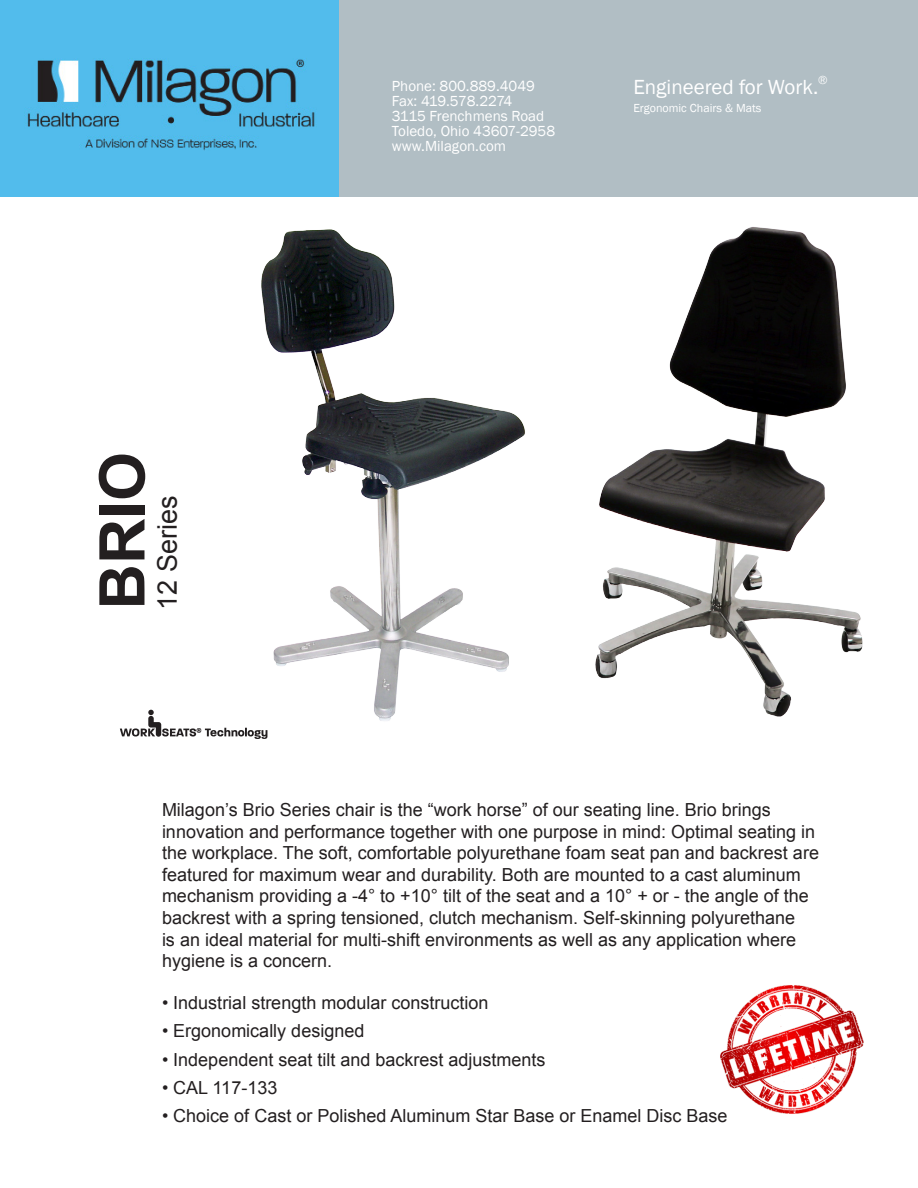
<style>
.page{position:relative;width:918px;height:1188px;background:#fff}
.page>*{position:absolute;margin:0;border:0;box-sizing:border-box;transform-origin:0 0}
.t1{font:700 63px "Arial";color:#231f20}
.t2{font:27px "Arial";color:#231f20}
.t3{font:21px "Franklin Gothic";color:#fff}
.body{font:18px/21.6px "Arial";color:#231f20}
.bullets{font:18px "Arial";color:#231f20}
.t4{font:15px "Franklin Gothic";color:#fff}
.t5{font:15px "Franklin Gothic";letter-spacing:-.02em;color:#fff}
.t6{font:12.3px "Franklin Gothic";color:#fff}
.t7{font:12px "Franklin Gothic";color:#fff}
</style>
<div class="page">
<svg style="left:120px;top:710px;width:147px;height:29px"></svg>
<div style="left:0;top:0;width:918px;height:197px;background:#b1bec4"></div>
<div style="left:0;top:0;width:339px;height:196px;background:#52bcec"></div>
<img style="left:27px;top:58px;width:288px;height:92px">
<img style="left:720px;top:985px;width:144px;height:129px">
<img style="left:595px;top:227px;width:268px;height:490px">
<img style="left:241px;top:229px;width:284px;height:500px">
<p class="t4" style="left:392px;top:77px;width:145px">Phone: 800.889.4049</p>
<p class="t5" style="left:392px;top:92px;width:122px">Fax: 419.578.2274</p>
<p class="t4" style="left:392px;top:107px;width:154px">3115 Frenchmens Road</p>
<p class="t4" style="left:392px;top:122px;width:165px">Toledo, Ohio 43607-2958</p>
<p class="t4" style="left:392px;top:137px;width:116px">www.Milagon.com</p>
<p class="t3" style="left:633px;top:74px;width:186px">Engineered for Work.</p>
<p class="t6" style="left:818px;top:73px;width:11px">®</p>
<p class="t7" style="left:633px;top:101px;width:129px">Ergonomic Chairs &amp; Mats</p>
<p class="t1" style="left:80px;top:610px;width:159px;rotate:-90deg">BRIO</p>
<p class="t2" style="left:150px;top:610px;width:116px;rotate:-90deg">12 Series</p>
<p class="body" style="left:162px;top:799px;width:659px">Milagon’s Brio Series chair is the “work horse” of our seating line. Brio brings innovation and performance together with one purpose in mind: Optimal seating in the workplace. The soft, comfortable polyurethane foam seat pan and backrest are featured for maximum wear and durability. Both are mounted to a cast aluminum mechanism providing a -4° to +10° tilt of the seat and a 10° + or - the angle of the backrest with a spring tensioned, clutch mechanism. Self-skinning polyurethane<br>is an ideal material for multi-shift environments as well as any application where hygiene is a concern.</p>
<p class="bullets" style="left:162px;top:991px;width:328px">• Industrial strength modular construction</p>
<p class="bullets" style="left:162px;top:1019px;width:204px">• Ergonomically designed</p>
<p class="bullets" style="left:162px;top:1048px;width:385px">• Independent seat tilt and backrest adjustments</p>
<p class="bullets" style="left:162px;top:1076px;width:117px">• CAL 117-133</p>
<p class="bullets" style="left:162px;top:1104px;width:567px">• Choice of Cast or Polished Aluminum Star Base or Enamel Disc Base</p>
</div>
